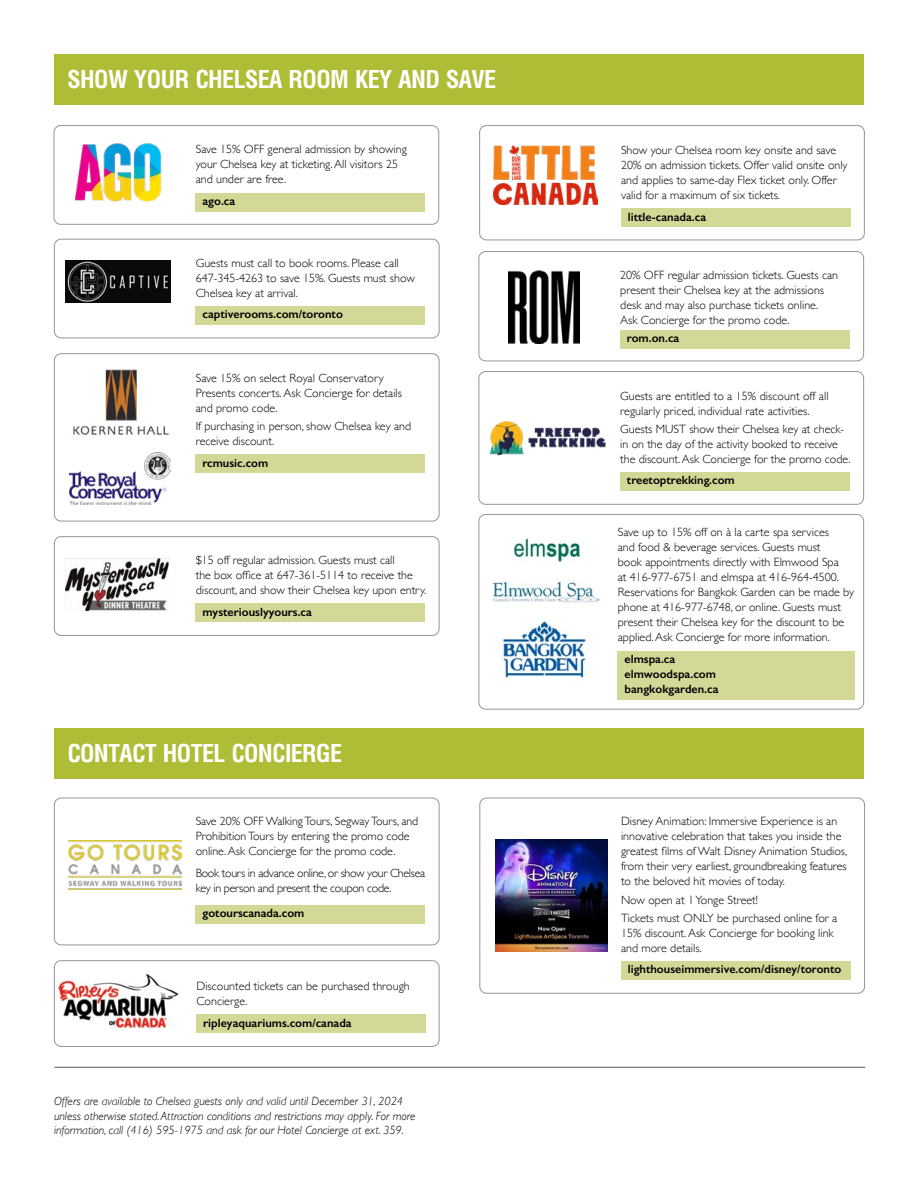
<style>
.page{position:relative;width:918px;height:1188px;background:#fff}
.page>*{position:absolute;margin:0;border:0;box-sizing:border-box;transform-origin:0 0}
.t1{font:700 24px "Arena Condensed";letter-spacing:-.03em;color:#fff}
.t2{font:300 12px/15px "Gill Sans";color:#000}
.t3{font:600 12px/15px "Gill Sans";color:#000}
.t4{font:italic 300 12px/14.4px "Gill Sans";color:#000}
.t5{font:300 12px/15px "Gill Sans";letter-spacing:-.03em;color:#000}
</style>
<div class="page">
<hr style="left:54px;top:1067px;width:811px;height:1px;background:#535352">
<div style="left:54px;top:54px;width:810px;height:50px;background:#afbc36"></div>
<img style="left:73px;top:369px;width:96px;height:66px">
<img style="left:69px;top:453px;width:101px;height:51px">
<div style="left:196px;top:193px;width:229px;height:18px;background:#d4d896"></div>
<div style="left:196px;top:306px;width:229px;height:19px;background:#d4d896"></div>
<div style="left:196px;top:604px;width:229px;height:18px;background:#d4d896"></div>
<div style="left:621px;top:209px;width:229px;height:18px;background:#d4d896"></div>
<div style="left:620px;top:473px;width:230px;height:18px;background:#d4d896"></div>
<div style="left:620px;top:330px;width:230px;height:19px;background:#d4d896"></div>
<div style="left:196px;top:455px;width:229px;height:18px;background:#d4d896"></div>
<img style="left:55px;top:125px;width:107px;height:97px">
<img style="left:66px;top:261px;width:104px;height:41px">
<img style="left:66px;top:558px;width:104px;height:52px">
<img style="left:494px;top:146px;width:103px;height:58px">
<img style="left:489px;top:421px;width:117px;height:35px">
<img style="left:499px;top:621px;width:88px;height:58px">
<img style="left:513px;top:538px;width:68px;height:25px">
<img style="left:492px;top:581px;width:108px;height:22px">
<img style="left:508px;top:271px;width:72px;height:72px">
<div style="left:479px;top:125px;width:386px;height:115px;border:1px solid #989594;border-radius:7px"></div>
<div style="left:54px;top:125px;width:385px;height:100px;border:1px solid #989594;border-radius:7px"></div>
<div style="left:54px;top:239px;width:386px;height:99px;border:1px solid #989594;border-radius:7px"></div>
<div style="left:54px;top:536px;width:386px;height:100px;border:1px solid #989594;border-radius:7px"></div>
<div style="left:54px;top:353px;width:386px;height:168px;border:1px solid #989594;border-radius:7px"></div>
<div style="left:478px;top:251px;width:386px;height:110px;border:1px solid #989594;border-radius:7px"></div>
<div style="left:478px;top:371px;width:386px;height:134px;border:1px solid #989594;border-radius:7px"></div>
<div style="left:478px;top:514px;width:386px;height:196px;border:1px solid #989594;border-radius:7px"></div>
<div style="left:54px;top:728px;width:810px;height:51px;background:#afbc36"></div>
<div style="left:196px;top:905px;width:229px;height:19px;background:#d4d896"></div>
<div style="left:621px;top:961px;width:229px;height:19px;background:#d4d896"></div>
<img style="left:69px;top:841px;width:113px;height:49px">
<img style="left:496px;top:840px;width:111px;height:111px">
<div style="left:54px;top:798px;width:386px;height:147px;border:1px solid #989594;border-radius:7px"></div>
<div style="left:479px;top:798px;width:386px;height:196px;border:1px solid #989594;border-radius:7px"></div>
<div style="left:196px;top:1015px;width:230px;height:18px;background:#d4d896"></div>
<img style="left:58px;top:973px;width:121px;height:56px">
<div style="left:54px;top:960px;width:386px;height:87px;border:1px solid #989594;border-radius:7px"></div>
<div style="left:618px;top:651px;width:237px;height:48px;background:#d4d896"></div>
<h1 class="t1" style="left:68px;top:65px;width:430px">SHOW YOUR CHELSEA ROOM KEY AND SAVE</h1>
<p class="t2" style="left:196px;top:141px;width:213px">Save 15% OFF general admission by showing your Chelsea key at ticketing. All visitors 25 and under are free.</p>
<p class="t3" style="left:202px;top:193px;width:34px">ago.ca</p>
<p class="t2" style="left:196px;top:255px;width:221px">Guests must call to book rooms. Please call<br>647-345-4263 to save 15%. Guests must show<br>Chelsea key at arrival.</p>
<p class="t3" style="left:202px;top:306px;width:142px">captiverooms.com/toronto</p>
<p class="t2" style="left:196px;top:370px;width:208px">Save 15% on select Royal Conservatory<br>Presents concerts. Ask Concierge for details and promo code.</p>
<p class="t2" style="left:196px;top:418px;width:217px">If purchasing in person, show Chelsea key and receive discount.</p>
<p class="t3" style="left:202px;top:455px;width:67px">rcmusic.com</p>
<p class="t2" style="left:196px;top:552px;width:232px">$15 off regular admission. Guests must call<br>the box office at 647-361-5114 to receive the discount, and show their Chelsea key upon entry.</p>
<p class="t3" style="left:202px;top:604px;width:111px">mysteriouslyyours.ca</p>
<h1 class="t1" style="left:68px;top:739px;width:276px">CONTACT HOTEL CONCIERGE</h1>
<p class="t2" style="left:196px;top:813px;width:224px">Save 20% OFF Walking Tours, Segway Tours, and<br>Prohibition Tours by entering the promo code online. Ask Concierge for the promo code.</p>
<p class="t5" style="left:196px;top:865px;width:231px">Book tours in advance online, or show your Chelsea key in person and present the coupon code.</p>
<p class="t3" style="left:202px;top:906px;width:103px">gotourscanada.com</p>
<p class="t2" style="left:196px;top:978px;width:215px">Discounted tickets can be purchased through<br>Concierge.</p>
<p class="t3" style="left:203px;top:1015px;width:150px">ripleyaquariums.com/canada</p>
<p class="t4" style="left:54px;top:1094px;width:363px">Offers are available to Chelsea guests only and valid until December 31, 2024 unless otherwise stated. Attraction conditions and restrictions may apply. For more information, call (416) 595-1975 and ask for our Hotel Concierge at ext. 359.</p>
<p class="t2" style="left:621px;top:142px;width:228px">Show your Chelsea room key onsite and save 20% on admission tickets. Offer valid onsite only and applies to same-day Flex ticket only. Offer valid for a maximum of six tickets.</p>
<p class="t3" style="left:628px;top:209px;width:80px">little-canada.ca</p>
<p class="t2" style="left:620px;top:267px;width:219px">20% OFF regular admission tickets. Guests can present their Chelsea key at the admissions desk and may also purchase tickets online.<br>Ask Concierge for the promo code.</p>
<p class="t3" style="left:627px;top:331px;width:54px">rom.on.ca</p>
<p class="t2" style="left:620px;top:388px;width:210px">Guests are entitled to a 15% discount off all regularly priced, individual rate activities.</p>
<p class="t2" style="left:620px;top:421px;width:232px">Guests MUST show their Chelsea key at check&shy;in on the day of the activity booked to receive the discount. Ask Concierge for the promo code.</p>
<p class="t3" style="left:627px;top:473px;width:109px">treetoptrekking.com</p>
<p class="t2" style="left:618px;top:524px;width:238px">Save up to 15% off on à la carte spa services<br>and food &amp; beverage services. Guests must<br>book appointments directly with Elmwood Spa<br>at 416-977-6751 and elmspa at 416-964-4500.<br>Reservations for Bangkok Garden can be made by phone at 416-977-6748, or online. Guests must present their Chelsea key for the discount to be applied. Ask Concierge for more information.</p>
<p class="t3" style="left:625px;top:651px;width:96px">elmspa.ca elmwoodspa.com bangkokgarden.ca</p>
<p class="t2" style="left:621px;top:813px;width:228px">Disney Animation: Immersive Experience is an innovative celebration that takes you inside the greatest films of Walt Disney Animation Studios, from their very earliest, groundbreaking features to the beloved hit movies of today.</p>
<p class="t2" style="left:621px;top:890px;width:218px;line-height:18.3px">Now open at 1 Yonge Street!<br>Tickets must ONLY be purchased online for a</p>
<p class="t2" style="left:621px;top:925px;width:214px">15% discount. Ask Concierge for booking link and more details.</p>
<p class="t3" style="left:628px;top:962px;width:215px">lighthouseimmersive.com/disney/toronto</p>
</div>
